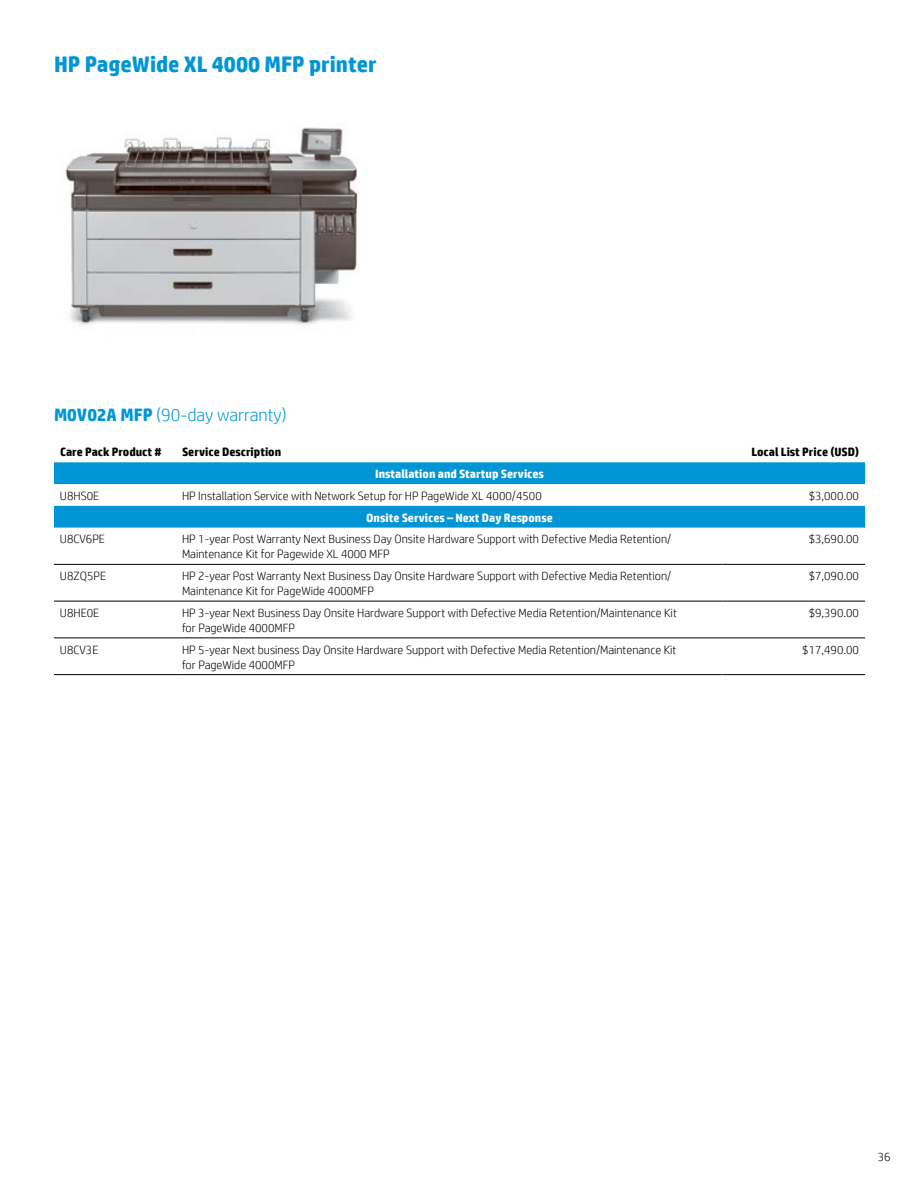
<style>
.page{position:relative;width:918px;height:1188px;background:#fff}
.page>*{position:absolute;margin:0;border:0;box-sizing:border-box;transform-origin:0 0}
.t1{font:700 22.5px "HP Simplified";color:#0096d6}
.t2{font:300 18px "HP Simplified";color:#0096d6}
.t3{font:300 12px/15px "HP Simplified";color:#000}
.t4{font:700 12px "HP Simplified";color:#fff}
.t5{font:700 12px "HP Simplified";color:#000}
.s1{font-weight:700}
</style>
<div class="page">
<img style="left:65px;top:124px;width:293px;height:202px">
<svg style="left:54px;top:462px;width:811px;height:66px;fill:#0096d6"></svg>
<hr style="left:54px;top:564px;width:122px;height:1px;background:#000">
<hr style="left:176px;top:564px;width:547px;height:1px;background:#000">
<hr style="left:723px;top:564px;width:142px;height:1px;background:#000">
<hr style="left:54px;top:601px;width:122px;height:1px;background:#000">
<hr style="left:176px;top:601px;width:547px;height:1px;background:#000">
<hr style="left:723px;top:601px;width:142px;height:1px;background:#000">
<hr style="left:54px;top:638px;width:122px;height:1px;background:#000">
<hr style="left:176px;top:638px;width:547px;height:1px;background:#000">
<hr style="left:723px;top:638px;width:142px;height:1px;background:#000">
<hr style="left:54px;top:674px;width:122px;height:1px;background:#000">
<hr style="left:176px;top:674px;width:547px;height:1px;background:#000">
<hr style="left:723px;top:674px;width:142px;height:1px;background:#000">
<h1 class="t1" style="left:54px;top:51px;width:324px">HP PageWide XL 4000 MFP printer</h1>
<h2 class="t2" style="left:54px;top:404px;width:234px"><span class="s1">M0V02A MFP</span> (90-day warranty)</h2>
<p class="t5" style="left:60px;top:445px;width:103px">Care Pack Product #</p>
<p class="t5" style="left:182px;top:445px;width:101px">Service Description</p>
<p class="t5" style="left:751px;top:445px;width:109px">Local List Price (USD)</p>
<p class="t4" style="left:375px;top:467px;width:170px">Installation and Startup Services</p>
<p class="t3" style="left:60px;top:488px;width:41px">U8HS0E</p>
<p class="t3" style="left:182px;top:488px;width:361px">HP Installation Service with Network Setup for HP PageWide XL 4000/4500</p>
<p class="t3" style="left:809px;top:488px;width:52px">$3,000.00</p>
<p class="t4" style="left:366px;top:510px;width:188px">Onsite Services – Next Day Response</p>
<p class="t3" style="left:60px;top:532px;width:47px">U8CV6PE</p>
<p class="t3" style="left:182px;top:532px;width:491px">HP 1-year Post Warranty Next Business Day Onsite Hardware Support with Defective Media Retention/<br>Maintenance Kit for Pagewide XL 4000 MFP</p>
<p class="t3" style="left:809px;top:532px;width:52px">$3,690.00</p>
<p class="t3" style="left:60px;top:568px;width:48px">U8ZQ5PE</p>
<p class="t3" style="left:182px;top:568px;width:491px">HP 2-year Post Warranty Next Business Day Onsite Hardware Support with Defective Media Retention/<br>Maintenance Kit for PageWide 4000MFP</p>
<p class="t3" style="left:809px;top:568px;width:52px">$7,090.00</p>
<p class="t3" style="left:60px;top:605px;width:41px">U8HE0E</p>
<p class="t3" style="left:182px;top:605px;width:496px">HP 3-year Next Business Day Onsite Hardware Support with Defective Media Retention/Maintenance Kit for PageWide 4000MFP</p>
<p class="t3" style="left:809px;top:605px;width:52px">$9,390.00</p>
<p class="t3" style="left:60px;top:642px;width:40px">U8CV3E</p>
<p class="t3" style="left:182px;top:642px;width:496px">HP 5-year Next business Day Onsite Hardware Support with Defective Media Retention/Maintenance Kit for PageWide 4000MFP</p>
<p class="t3" style="left:802px;top:642px;width:58px">$17,490.00</p>
<p class="t3" style="left:878px;top:1150px;width:14px">36</p>
</div>
